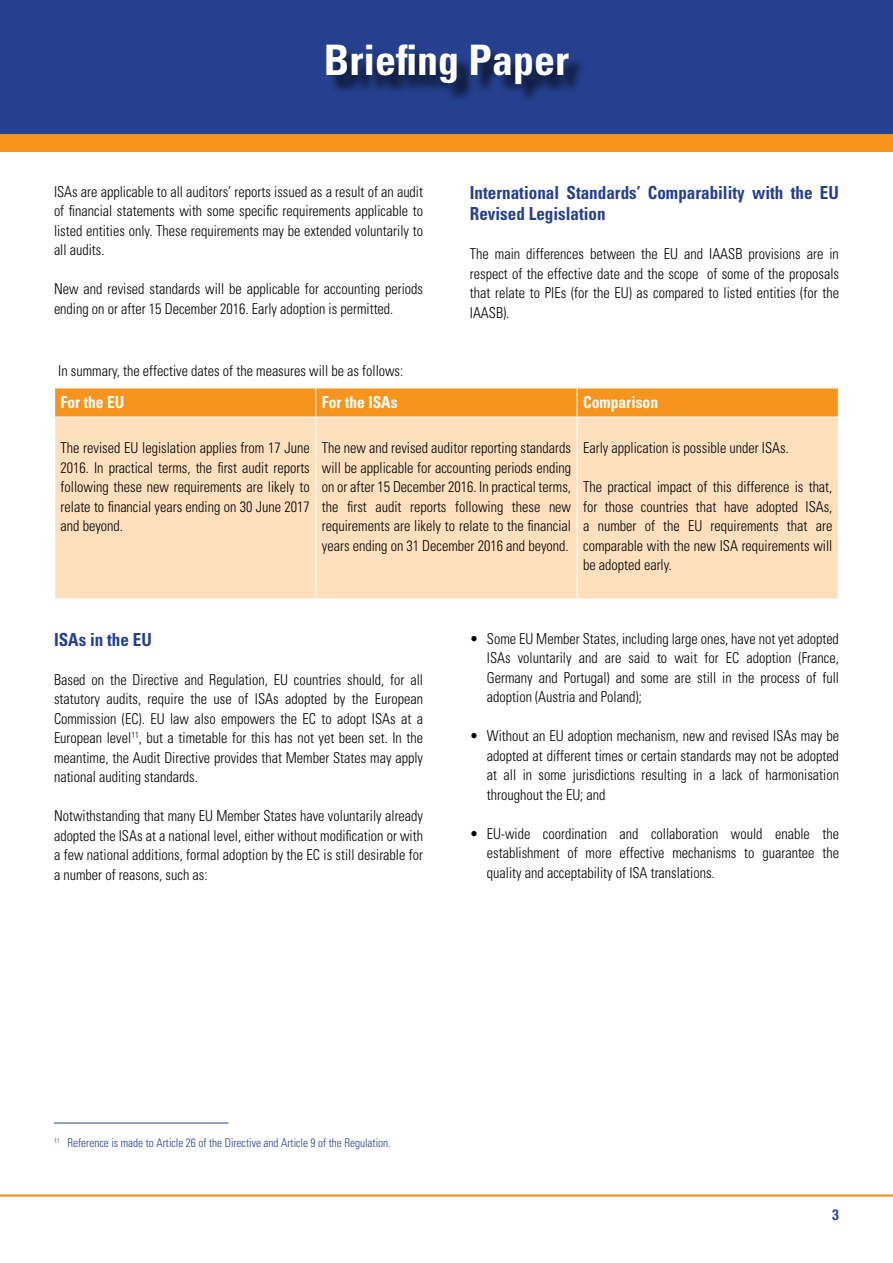
<style>
.page{position:relative;width:893px;height:1263px;background:#fff}
.page>*{position:absolute;margin:0;border:0;box-sizing:border-box;transform-origin:0 0}
.t1{font:700 condensed 42px "Univers LT Std";color:#fff}
.t2{font:700 condensed 18px/21.6px "Univers LT Std";color:#25408f;scale:.95 1}
.t3{font:700 condensed 16.5px "Univers LT Std";color:#fff;scale:.94 1}
.t4{font:300 condensed 15px/19.5px "Univers LT Std";color:#000;text-align:justify;scale:.95 1}
.t5{font:700 condensed 15px "Helvetica Neue LT Std";color:#25408f;scale:.94 1}
.t6{font:300 condensed 12px "Univers LT Std";color:#25408f;scale:.94 1}
</style>
<div class="page">
<div style="left:0;top:0;width:893px;height:140px;background:#25408f"></div>
<div style="left:0;top:134px;width:893px;height:17px;background:#f7941e"></div>
<hr style="left:0;top:1194px;width:893px;height:3px;background:#f7941e">
<div style="left:329px;top:48px;width:258px;height:55px;background:#000;opacity:.75"></div>
<div style="left:55px;top:418px;width:783px;height:180px;background:#fee0bf"></div>
<div style="left:54px;top:388px;width:785px;height:28px;background:#f7941e"></div>
<hr style="left:315px;top:418px;width:1px;height:180px;background:#fff">
<hr style="left:577px;top:418px;width:1px;height:180px;background:#fff">
<hr style="left:54px;top:1123px;width:174px;height:1px;background:#25408f">
<h1 class="t1" style="left:324px;top:35px;width:246px">Briefing Paper</h1>
<p class="t4" style="left:54px;top:182px;width:390px">ISAs are applicable to all auditors’ reports issued as a result of an audit of financial statements with some specific requirements applicable to listed entities only. These requirements may be extended voluntarily to all audits.</p>
<p class="t4" style="left:54px;top:279px;width:390px">New and revised standards will be applicable for accounting periods ending on or after 15 December 2016. Early adoption is permitted.</p>
<p class="t4" style="left:58px;top:361px;width:365px">In summary, the effective dates of the measures will be as follows:</p>
<p class="t2" style="left:470px;top:181px;width:390px">International Standards’ Comparability with the EU<br>Revised Legislation</p>
<p class="t4" style="left:470px;top:244px;width:390px">The main differences between the EU and IAASB provisions are in respect of the effective date and the scope of some of the proposals that relate to PIEs (for the EU) as compared to listed entities (for the IAASB).</p>
<p class="t3" style="left:61px;top:392px;width:69px">For the EU</p>
<p class="t3" style="left:322px;top:392px;width:82px">For the ISAs</p>
<p class="t3" style="left:583px;top:392px;width:81px">Comparison</p>
<p class="t4" style="left:61px;top:438px;width:264px">The revised EU legislation applies from 17 June 2016. In practical terms, the first audit reports following these new requirements are likely to relate to financial years ending on 30 June 2017 and beyond.</p>
<p class="t4" style="left:322px;top:438px;width:264px">The new and revised auditor reporting standards will be applicable for accounting periods ending on or after 15 December 2016. In practical terms, the first audit reports following these new requirements are likely to relate to the financial years ending on 31 December 2016 and beyond.</p>
<p class="t4" style="left:583px;top:438px;width:218px">Early application is possible under ISAs.</p>
<p class="t4" style="left:583px;top:477px;width:264px">The practical impact of this difference is that, for those countries that have adopted ISAs, a number of the EU requirements that are comparable with the new ISA requirements will be adopted early.</p>
<p class="t2" style="left:54px;top:628px;width:104px">ISAs in the EU</p>
<p class="t4" style="left:54px;top:670px;width:390px">Based on the Directive and Regulation, EU countries should, for all statutory audits, require the use of ISAs adopted by the European Commission (EC). EU law also empowers the EC to adopt ISAs at a European level<sup>11</sup>, but a timetable for this has not yet been set. In the meantime, the Audit Directive provides that Member States may apply national auditing standards.</p>
<p class="t4" style="left:54px;top:806px;width:390px">Notwithstanding that many EU Member States have voluntarily already adopted the ISAs at a national level, either without modification or with a few national additions, formal adoption by the EC is still desirable for a number of reasons, such as:</p>
<p class="t4" style="left:487px;top:629px;width:372px;text-indent:-17px">• Some EU Member States, including large ones, have not yet adopted ISAs voluntarily and are said to wait for EC adoption (France, Germany and Portugal) and some are still in the process of full adoption (Austria and Poland);</p>
<p class="t4" style="left:487px;top:726px;width:372px;text-indent:-17px">• Without an EU adoption mechanism, new and revised ISAs may be adopted at different times or certain standards may not be adopted at all in some jurisdictions resulting in a lack of harmonisation throughout the EU; and</p>
<p class="t4" style="left:487px;top:824px;width:372px;text-indent:-17px">• EU-wide coordination and collaboration would enable the establishment of more effective mechanisms to guarantee the quality and acceptability of ISA translations.</p>
<p class="t6" style="left:54px;top:1135px;width:360px"><sup>11</sup> Reference is made to Article 26 of the Directive and Article 9 of the Regulation.</p>
<p class="t5" style="left:832px;top:1205px;width:9px">3</p>
</div>
